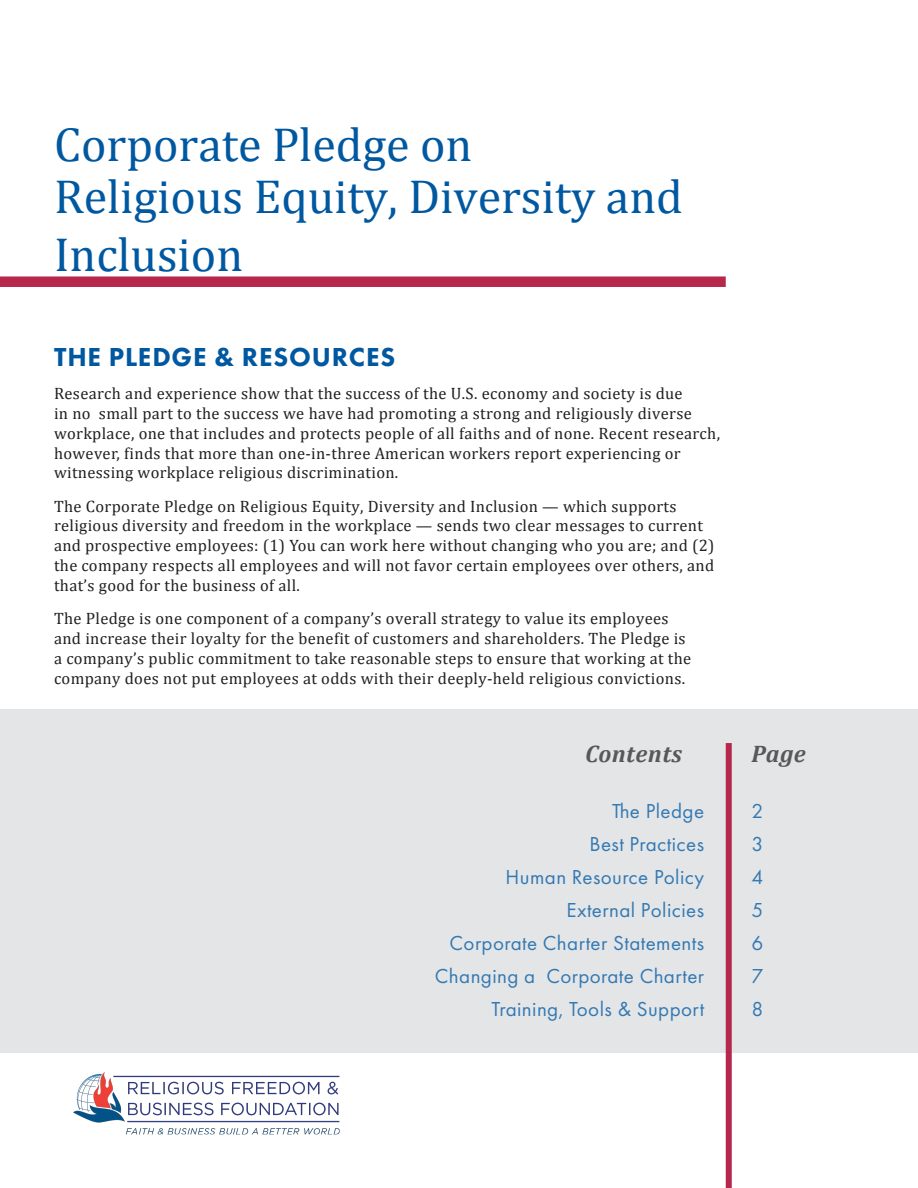
<style>
.page{position:relative;width:918px;height:1188px;background:#fff}
.page>*{position:absolute;margin:0;border:0;box-sizing:border-box;transform-origin:0 0}
.Body_Copy{font:48px/52.5px "Cambria";color:#0058a0}
.Body_Copy-2{font:800 27px "Futura PT";letter-spacing:.03em;color:#0058a0}
.Body_Copy-3{font:italic 700 24px "Cambria";letter-spacing:.02em;color:#57585a}
.Body_Copy-4{font:21px/33px "Futura PT";letter-spacing:.02em;color:#3379b3;text-align:justify}
.Body_Copy-5{font:16.5px/19.8px "Cambria";letter-spacing:.02em;color:#231f20}
</style>
<div class="page">
<div style="left:0;top:276px;width:726px;height:11px;background:#b6274c"></div>
<div style="left:0;top:709px;width:918px;height:344px;background:#e4e5e7"></div>
<div style="left:726px;top:743px;width:6px;height:445px;background:#b6274c"></div>
<img style="left:73px;top:1072px;width:267px;height:63px">
<p class="Body_Copy" style="left:54px;top:118px;width:630px">Corporate Pledge on<br>Religious Equity, Diversity and</p>
<p class="Body_Copy" style="left:54px;top:228px;width:191px">Inclusion</p>
<p class="Body_Copy-2" style="left:54px;top:340px;width:343px">THE PLEDGE &amp; RESOURCES</p>
<p class="Body_Copy-5" style="left:54px;top:384px;width:668px">Research and experience show that the success of the U.S. economy and society is due<br>in no small part to the success we have had promoting a strong and religiously diverse workplace, one that includes and protects people of all faiths and of none. Recent research, however, finds that more than one-in-three American workers report experiencing or witnessing workplace religious discrimination.</p>
<p class="Body_Copy-5" style="left:54px;top:496px;width:662px">The Corporate Pledge on Religious Equity, Diversity and Inclusion — which supports religious diversity and freedom in the workplace — sends two clear messages to current and prospective employees: (1) You can work here without changing who you are; and (2) the company respects all employees and will not favor certain employees over others, and that’s good for the business of all.</p>
<p class="Body_Copy-5" style="left:54px;top:609px;width:639px">The Pledge is one component of a company’s overall strategy to value its employees and increase their loyalty for the benefit of customers and shareholders. The Pledge is a company’s public commitment to take reasonable steps to ensure that working at the company does not put employees at odds with their deeply-held religious convictions.</p>
<p class="Body_Copy-3" style="left:585px;top:737px;width:99px">Contents</p>
<p class="Body_Copy-4" style="left:435px;top:795px;width:271px;text-align:right">The Pledge<br>Best Practices<br>Human Resource Policy<br>External Policies<br>Corporate Charter Statements<br>Changing a Corporate Charter<br>Training, Tools &amp; Support</p>
<p class="Body_Copy-3" style="left:752px;top:737px;width:56px">Page</p>
<p class="Body_Copy-4" style="left:752px;top:795px;width:13px">2<br>3<br>4<br>5<br>6<br>7<br>8</p>
</div>
